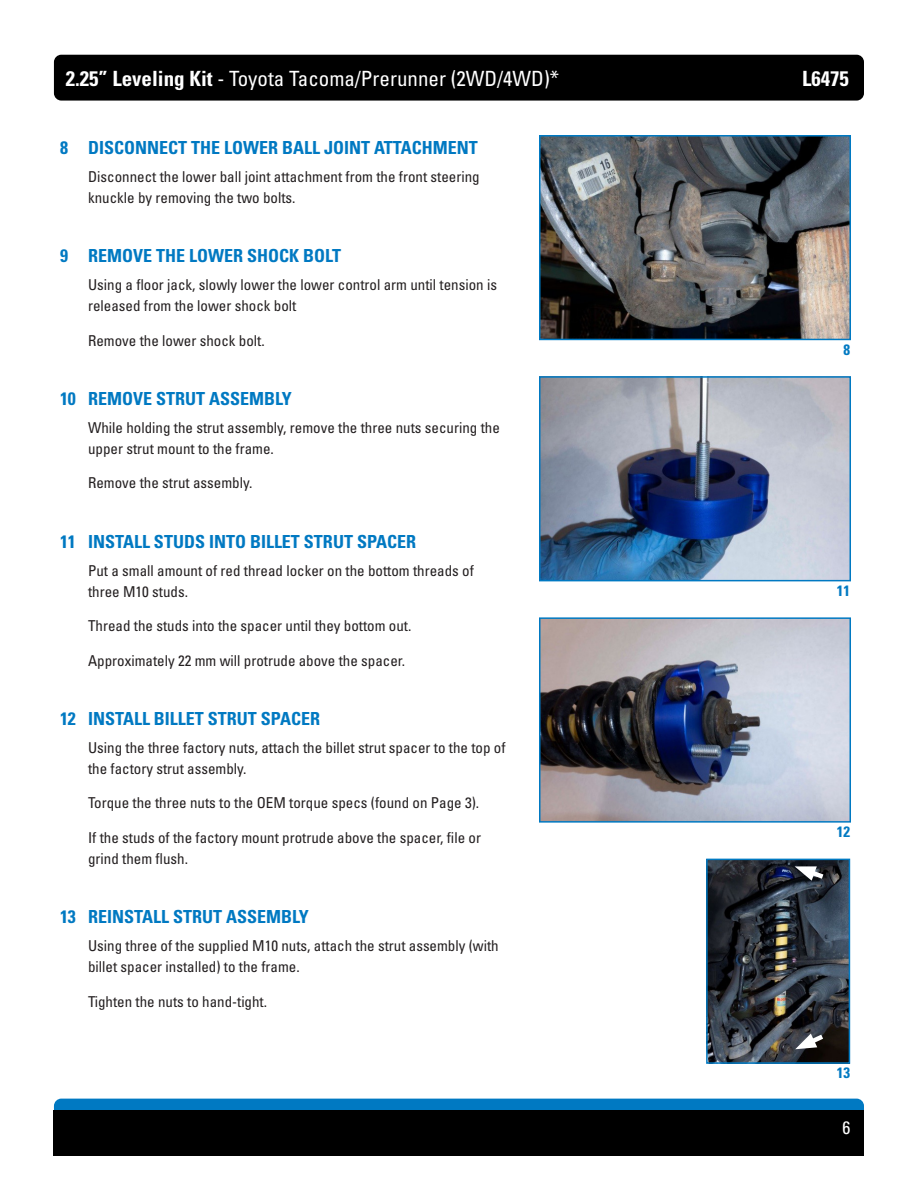
<style>
.page{position:relative;width:918px;height:1188px;background:#fff}
.page>*{position:absolute;margin:0;border:0;box-sizing:border-box;transform-origin:0 0}
.t1{font:condensed 21px "Univers LT Std";color:#fff}
.t2{font:700 condensed 21px "Univers LT Std";color:#fff}
.Step_Header{font:700 condensed 18px "Univers LT Std";color:#0079c2}
.t3{font:condensed 18px "Univers LT Std";color:#fff}
.Step_Text{font:condensed 15px/21px "Univers LT Std";color:#231f20}
.Figure{font:700 condensed 15px "Univers LT Std";color:#0079c2}
.s1{font-weight:700}
</style>
<div class="page">
<div style="left:54px;top:55px;width:810px;height:46px;background:#000;border-radius:7px"></div>
<div style="left:54px;top:1099px;width:810px;height:45px;background:#0079c2;border-radius:7px"></div>
<div style="left:54px;top:1110px;width:810px;height:46px;background:#000"></div>
<img style="left:542px;top:620px;width:306px;height:200px">
<div style="left:539px;top:617px;width:312px;height:206px;border:2px solid #0079c2"></div>
<img style="left:542px;top:379px;width:306px;height:199px">
<div style="left:539px;top:376px;width:312px;height:205px;border:2px solid #0079c2"></div>
<img style="left:542px;top:138px;width:306px;height:199px">
<div style="left:539px;top:135px;width:312px;height:205px;border:2px solid #0079c2"></div>
<img style="left:709px;top:862px;width:138px;height:199px">
<div style="left:706px;top:859px;width:144px;height:205px;border:2px solid #0079c2"></div>
<svg style="left:795px;top:865px;width:33px;height:17px"></svg>
<svg style="left:795px;top:1031px;width:33px;height:19px"></svg>
<h1 class="t1" style="left:66px;top:65px;width:495px"><span class="s1">2.25” Leveling Kit</span> - Toyota Tacoma/Prerunner (2WD/4WD)*</h1>
<h1 class="t2" style="left:802px;top:65px;width:48px">L6475</h1>
<p class="Step_Header" style="left:60px;top:137px;width:9px">8</p>
<p class="Step_Header" style="left:88px;top:137px;width:391px">DISCONNECT THE LOWER BALL JOINT ATTACHMENT</p>
<p class="Step_Text" style="left:88px;top:166px;width:393px">Disconnect the lower ball joint attachment from the front steering knuckle by removing the two bolts.</p>
<p class="Step_Header" style="left:60px;top:245px;width:9px">9</p>
<p class="Step_Header" style="left:88px;top:245px;width:254px">REMOVE THE LOWER SHOCK BOLT</p>
<p class="Step_Text" style="left:88px;top:274px;width:411px">Using a floor jack, slowly lower the lower control arm until tension is released from the lower shock bolt</p>
<p class="Step_Text" style="left:88px;top:330px;width:178px">Remove the lower shock bolt.</p>
<p class="Step_Header" style="left:60px;top:388px;width:17px">10</p>
<p class="Step_Header" style="left:88px;top:388px;width:205px">REMOVE STRUT ASSEMBLY</p>
<p class="Step_Text" style="left:88px;top:417px;width:413px">While holding the strut assembly, remove the three nuts securing the upper strut mount to the frame.</p>
<p class="Step_Text" style="left:88px;top:472px;width:166px">Remove the strut assembly.</p>
<p class="Step_Header" style="left:60px;top:530px;width:17px">11</p>
<p class="Step_Header" style="left:88px;top:530px;width:330px">INSTALL STUDS INTO BILLET STRUT SPACER</p>
<p class="Step_Text" style="left:88px;top:560px;width:387px">Put a small amount of red thread locker on the bottom threads of three M10 studs.</p>
<p class="Step_Text" style="left:88px;top:615px;width:325px">Thread the studs into the spacer until they bottom out.</p>
<p class="Step_Text" style="left:88px;top:650px;width:319px">Approximately 22 mm will protrude above the spacer.</p>
<p class="Step_Header" style="left:60px;top:708px;width:17px">12</p>
<p class="Step_Header" style="left:88px;top:708px;width:234px">INSTALL BILLET STRUT SPACER</p>
<p class="Step_Text" style="left:88px;top:737px;width:419px">Using the three factory nuts, attach the billet strut spacer to the top of the factory strut assembly.</p>
<p class="Step_Text" style="left:88px;top:792px;width:393px">Torque the three nuts to the OEM torque specs (found on Page 3).</p>
<p class="Step_Text" style="left:88px;top:827px;width:395px">If the studs of the factory mount protrude above the spacer, file or grind them flush.</p>
<p class="Step_Header" style="left:60px;top:906px;width:17px">13</p>
<p class="Step_Header" style="left:88px;top:906px;width:222px">REINSTALL STRUT ASSEMBLY</p>
<p class="Step_Text" style="left:88px;top:935px;width:412px">Using three of the supplied M10 nuts, attach the strut assembly (with billet spacer installed) to the frame.</p>
<p class="Step_Text" style="left:88px;top:991px;width:181px">Tighten the nuts to hand-tight.</p>
<p class="Figure" style="left:844px;top:340px;width:8px">8</p>
<p class="Figure" style="left:837px;top:581px;width:15px">11</p>
<p class="Figure" style="left:837px;top:823px;width:15px">12</p>
<p class="Figure" style="left:837px;top:1064px;width:15px">13</p>
<p class="t3" style="left:843px;top:1116px;width:9px">6</p>
</div>
